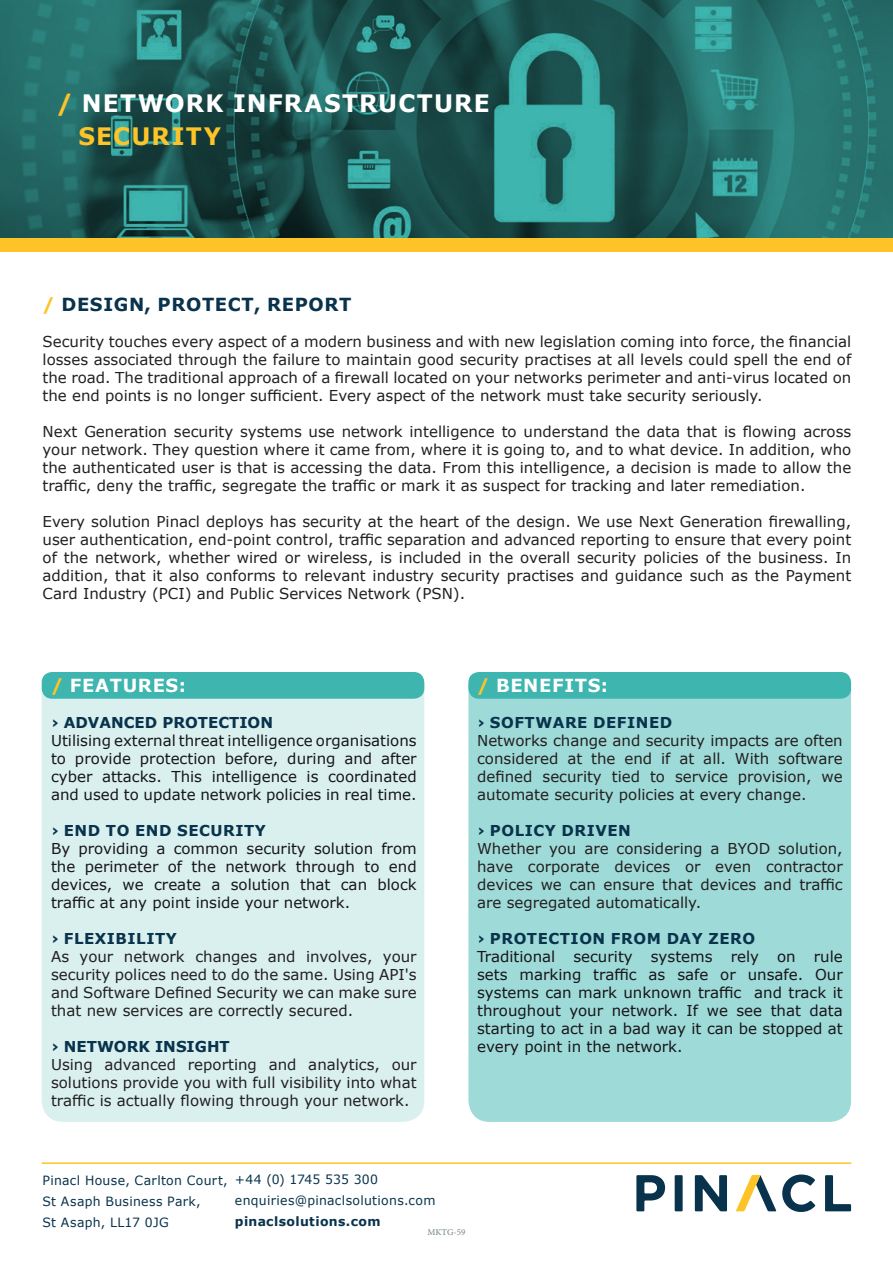
<style>
.page{position:relative;width:893px;height:1263px;background:#fff}
.page>*{position:absolute;margin:0;border:0;box-sizing:border-box;transform-origin:0 0}
.t1{font:700 24px "Verdana";letter-spacing:.045em;color:#fff}
.t2{font:700 24px "Verdana";letter-spacing:.055em;color:#fec427}
.t3{font:700 18px "Verdana";letter-spacing:.035em;color:#09334c}
.t4{font:700 18px "Verdana";letter-spacing:.035em;color:#fff}
.t5{font:15px/18px "Verdana";color:#231f20;text-align:justify}
.t6{font:15px/18px "Verdana";color:#17151a;text-align:justify}
.t7{font:700 15px "Verdana";letter-spacing:.035em;color:#09334c}
.t8{font:700 15px "Verdana";color:#09334c}
.t9{font:12.75px/21px "Verdana";letter-spacing:.025em;color:#09334c}
.t10{font:700 12.75px "Verdana";letter-spacing:.025em;color:#09334c}
.t11{font:12.75px "Verdana";letter-spacing:.005em;color:#09334c}
.t12{font:9px "Minion Pro";color:#748284}
.s1{color:#fec427}
</style>
<div class="page">
<img style="left:0;top:0;width:892px;height:239px">
<div style="left:0;top:239px;width:893px;height:13px;background:#fec427"></div>
<hr style="left:42px;top:1162px;width:809px;height:2px;background:#fec427">
<svg style="left:825px;top:1175px;width:26px;height:36px"></svg>
<svg style="left:782px;top:1174px;width:33px;height:38px"></svg>
<svg style="left:736px;top:1175px;width:40px;height:36px"></svg>
<svg style="left:695px;top:1175px;width:32px;height:36px"></svg>
<div style="left:675px;top:1175px;width:8px;height:36px;background:#09334c"></div>
<svg style="left:636px;top:1175px;width:29px;height:36px"></svg>
<div style="left:42px;top:677px;width:382px;height:445px;background:#d9f0ef"></div>
<div style="left:42px;top:672px;width:382px;height:27px;background:#3eb5af;border-radius:11px"></div>
<div style="left:468px;top:678px;width:383px;height:444px;background:#9edad7"></div>
<div style="left:468px;top:672px;width:383px;height:27px;background:#3eb5af;border-radius:11px"></div>
<p class="t1" style="left:57px;top:86px;width:435px"><span class="s1">/</span> NETWORK INFRASTRUCTURE</p>
<p class="t2" style="left:78px;top:119px;width:144px">SECURITY</p>
<p class="t3" style="left:43px;top:292px;width:310px"><span class="s1">/</span> DESIGN, PROTECT, REPORT</p>
<p class="t5" style="left:43px;top:333px;width:810px">Security touches every aspect of a modern business and with new legislation coming into force, the financial losses associated through the failure to maintain good security practises at all levels could spell the end of the road. The traditional approach of a firewall located on your networks perimeter and anti-virus located on the end points is no longer sufficient. Every aspect of the network must take security seriously.</p>
<p class="t5" style="left:43px;top:423px;width:810px">Next Generation security systems use network intelligence to understand the data that is flowing across your network. They question where it came from, where it is going to, and to what device. In addition, who the authenticated user is that is accessing the data. From this intelligence, a decision is made to allow the traffic, deny the traffic, segregate the traffic or mark it as suspect for tracking and later remediation.</p>
<p class="t5" style="left:43px;top:513px;width:810px">Every solution Pinacl deploys has security at the heart of the design. We use Next Generation firewalling, user authentication, end-point control, traffic separation and advanced reporting to ensure that every point of the network, whether wired or wireless, is included in the overall security policies of the business. In addition, that it also conforms to relevant industry security practises and guidance such as the Payment Card Industry (PCI) and Public Services Network (PSN).</p>
<p class="t4" style="left:51px;top:673px;width:136px"><span class="s1">/</span> FEATURES:</p>
<p class="t8" style="left:51px;top:712px;width:224px">› ADVANCED PROTECTION</p>
<p class="t6" style="left:51px;top:731px;width:367px">Utilising external threat intelligence organisations to provide protection before, during and after cyber attacks. This intelligence is coordinated and used to update network policies in real time.</p>
<p class="t7" style="left:51px;top:820px;width:216px">› END TO END SECURITY</p>
<p class="t6" style="left:51px;top:839px;width:367px">By providing a common security solution from the perimeter of the network through to end devices, we create a solution that can block traffic at any point inside your network.</p>
<p class="t7" style="left:51px;top:928px;width:127px">› FLEXIBILITY</p>
<p class="t5" style="left:51px;top:947px;width:367px">As your network changes and involves, your security polices need to do the same. Using API's and Software Defined Security we can make sure that new services are correctly secured.</p>
<p class="t8" style="left:51px;top:1036px;width:180px">› NETWORK INSIGHT</p>
<p class="t5" style="left:51px;top:1055px;width:367px">Using advanced reporting and analytics, our solutions provide you with full visibility into what traffic is actually flowing through your network.</p>
<p class="t4" style="left:477px;top:673px;width:132px"><span class="s1">/</span> BENEFITS:</p>
<p class="t7" style="left:477px;top:712px;width:197px">› SOFTWARE DEFINED</p>
<p class="t5" style="left:477px;top:731px;width:367px">Networks change and security impacts are often considered at the end if at all. With software defined security tied to service provision, we automate security policies at every change.</p>
<p class="t7" style="left:477px;top:820px;width:155px">› POLICY DRIVEN</p>
<p class="t5" style="left:477px;top:839px;width:367px">Whether you are considering a BYOD solution, have corporate devices or even contractor devices we can ensure that devices and traffic are segregated automatically.</p>
<p class="t7" style="left:477px;top:928px;width:280px">› PROTECTION FROM DAY ZERO</p>
<p class="t6" style="left:477px;top:947px;width:367px">Traditional security systems rely on rule sets marking traffic as safe or unsafe. Our systems can mark unknown traffic and track it throughout your network. If we see that data starting to act in a bad way it can be stopped at every point in the network.</p>
<p class="t9" style="left:43px;top:1169px;width:187px">Pinacl House, Carlton Court,<br>St Asaph Business Park,<br>St Asaph, LL17 0JG</p>
<p class="t11" style="left:235px;top:1171px;width:145px">+44 (0) 1745 535 300</p>
<p class="t9" style="left:235px;top:1190px;width:202px">enquiries@pinaclsolutions.com</p>
<p class="t10" style="left:235px;top:1212px;width:147px">pinaclsolutions.com</p>
<p class="t12" style="left:428px;top:1226px;width:39px">MKTG-59</p>
</div>
